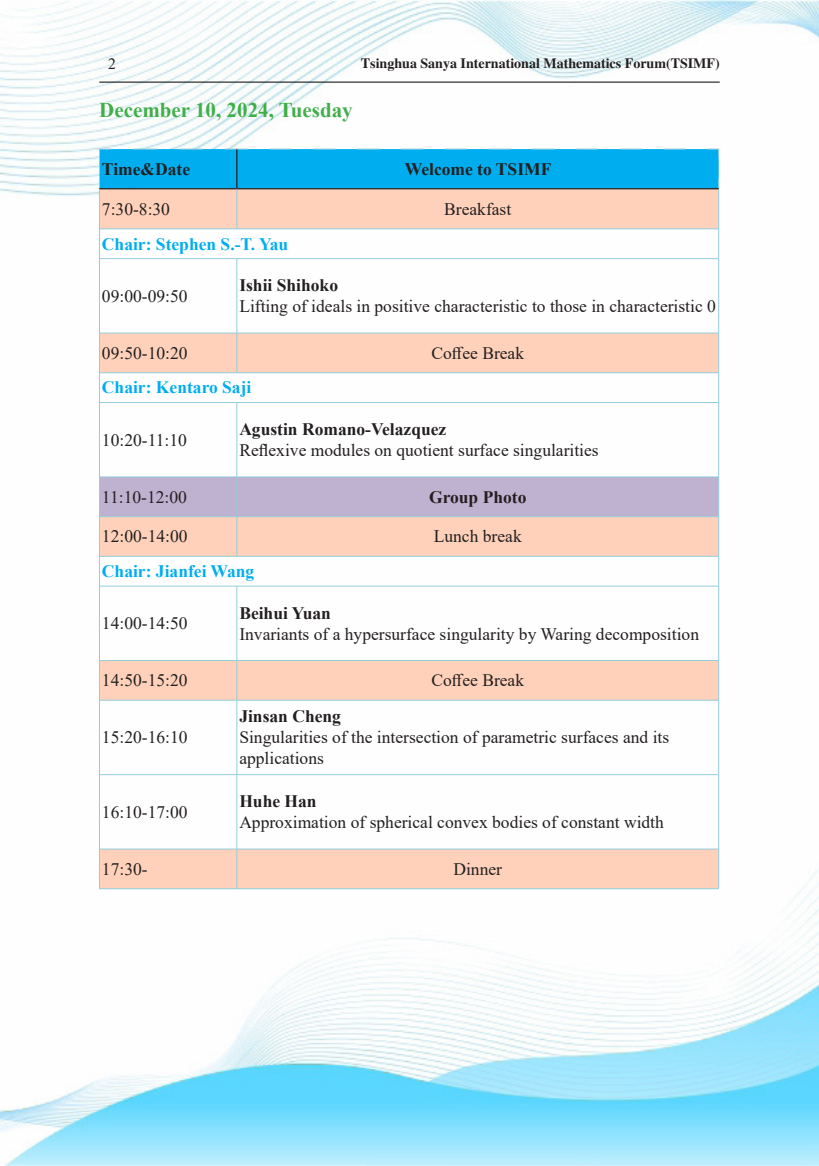
<style>
.page{position:relative;width:819px;height:1166px;background:#fff}
.page>*{position:absolute;margin:0;border:0;box-sizing:border-box;transform-origin:0 0}
.摘要时间{font:700 21px "Times New Roman";color:#40ae49}
.报告人内容{font:17.5px/21px "Times New Roman";color:#231f20}
.报告人内容-2{font:700 17.5px "Times New Roman";color:#231f20}
.报告人内容-3{font:700 17.5px "Times New Roman";color:#00aeef}
.t1{font:15.75px "Times New Roman";color:#231f20}
.t2{font:14px "CT Hu Po SF";color:#231f20}
</style>
<div class="page">
<img style="left:0;top:0;width:819px;height:1166px">
<hr style="left:99px;top:82px;width:620px;height:1px;background:#000">
<svg style="left:100px;top:189px;width:618px;height:699px"></svg>
<div style="left:100px;top:478px;width:618px;height:38px;background:#bfb1d0"></div>
<div style="left:99px;top:149px;width:620px;height:40px;background:#00aeef"></div>
<hr style="left:236px;top:149px;width:1px;height:39px;background:#231f20">
<hr style="left:99px;top:188px;width:138px;height:1px;background:#231f20">
<hr style="left:237px;top:188px;width:481px;height:1px;background:#231f20">
<hr style="left:99px;top:189px;width:1px;height:40px;background:#92cddc">
<hr style="left:718px;top:189px;width:1px;height:40px;background:#92cddc">
<hr style="left:99px;top:229px;width:1px;height:30px;background:#92cddc">
<hr style="left:718px;top:229px;width:1px;height:30px;background:#92cddc">
<hr style="left:99px;top:259px;width:1px;height:74px;background:#92cddc">
<hr style="left:718px;top:259px;width:1px;height:74px;background:#92cddc">
<hr style="left:99px;top:333px;width:1px;height:40px;background:#92cddc">
<hr style="left:718px;top:333px;width:1px;height:40px;background:#92cddc">
<svg style="left:99px;top:373px;width:1px;height:29px"></svg>
<svg style="left:718px;top:373px;width:1px;height:29px"></svg>
<hr style="left:99px;top:402px;width:1px;height:75px;background:#92cddc">
<hr style="left:718px;top:402px;width:1px;height:75px;background:#92cddc">
<hr style="left:99px;top:477px;width:1px;height:40px;background:#92cddc">
<hr style="left:718px;top:477px;width:1px;height:40px;background:#92cddc">
<hr style="left:99px;top:517px;width:1px;height:39px;background:#92cddc">
<hr style="left:718px;top:517px;width:1px;height:39px;background:#92cddc">
<hr style="left:99px;top:556px;width:1px;height:30px;background:#92cddc">
<hr style="left:718px;top:556px;width:1px;height:30px;background:#92cddc">
<hr style="left:99px;top:586px;width:1px;height:74px;background:#92cddc">
<hr style="left:718px;top:586px;width:1px;height:74px;background:#92cddc">
<hr style="left:99px;top:660px;width:1px;height:40px;background:#92cddc">
<hr style="left:718px;top:660px;width:1px;height:40px;background:#92cddc">
<hr style="left:99px;top:700px;width:1px;height:74px;background:#92cddc">
<hr style="left:718px;top:700px;width:1px;height:74px;background:#92cddc">
<hr style="left:99px;top:774px;width:1px;height:75px;background:#92cddc">
<hr style="left:718px;top:774px;width:1px;height:75px;background:#92cddc">
<hr style="left:99px;top:849px;width:1px;height:39px;background:#92cddc">
<hr style="left:718px;top:849px;width:1px;height:39px;background:#92cddc">
<hr style="left:99px;top:888px;width:138px;height:1px;background:#92cddc">
<hr style="left:237px;top:888px;width:481px;height:1px;background:#92cddc">
<hr style="left:236px;top:189px;width:1px;height:40px;background:#92cddc">
<hr style="left:100px;top:229px;width:137px;height:1px;background:#92cddc">
<hr style="left:237px;top:229px;width:481px;height:1px;background:#92cddc">
<hr style="left:100px;top:258px;width:137px;height:1px;background:#92cddc">
<hr style="left:237px;top:258px;width:481px;height:1px;background:#92cddc">
<hr style="left:236px;top:259px;width:1px;height:74px;background:#92cddc">
<hr style="left:100px;top:333px;width:137px;height:1px;background:#92cddc">
<hr style="left:237px;top:333px;width:481px;height:1px;background:#92cddc">
<hr style="left:236px;top:333px;width:1px;height:39px;background:#92cddc">
<hr style="left:100px;top:372px;width:137px;height:1px;background:#92cddc">
<hr style="left:237px;top:372px;width:481px;height:1px;background:#92cddc">
<hr style="left:100px;top:402px;width:137px;height:1px;background:#92cddc">
<hr style="left:237px;top:402px;width:481px;height:1px;background:#92cddc">
<hr style="left:236px;top:403px;width:1px;height:74px;background:#92cddc">
<hr style="left:100px;top:477px;width:137px;height:1px;background:#92cddc">
<hr style="left:237px;top:477px;width:481px;height:1px;background:#92cddc">
<hr style="left:236px;top:477px;width:1px;height:39px;background:#92cddc">
<hr style="left:100px;top:516px;width:137px;height:1px;background:#92cddc">
<hr style="left:237px;top:516px;width:481px;height:1px;background:#92cddc">
<hr style="left:236px;top:517px;width:1px;height:39px;background:#92cddc">
<hr style="left:100px;top:556px;width:137px;height:1px;background:#92cddc">
<hr style="left:237px;top:556px;width:481px;height:1px;background:#92cddc">
<hr style="left:100px;top:586px;width:137px;height:1px;background:#92cddc">
<hr style="left:237px;top:586px;width:481px;height:1px;background:#92cddc">
<hr style="left:236px;top:586px;width:1px;height:74px;background:#92cddc">
<hr style="left:100px;top:660px;width:137px;height:1px;background:#92cddc">
<hr style="left:237px;top:660px;width:481px;height:1px;background:#92cddc">
<hr style="left:236px;top:661px;width:1px;height:39px;background:#92cddc">
<hr style="left:100px;top:700px;width:137px;height:1px;background:#92cddc">
<hr style="left:237px;top:700px;width:481px;height:1px;background:#92cddc">
<hr style="left:236px;top:700px;width:1px;height:74px;background:#92cddc">
<hr style="left:100px;top:774px;width:137px;height:1px;background:#92cddc">
<hr style="left:237px;top:774px;width:481px;height:1px;background:#92cddc">
<hr style="left:236px;top:775px;width:1px;height:74px;background:#92cddc">
<hr style="left:100px;top:849px;width:137px;height:1px;background:#92cddc">
<hr style="left:237px;top:849px;width:481px;height:1px;background:#92cddc">
<hr style="left:236px;top:849px;width:1px;height:39px;background:#92cddc">
<p class="t1" style="left:108px;top:53px;width:9px">2</p>
<p class="t2" style="left:361px;top:56px;width:360px">Tsinghua Sanya International Mathematics Forum(TSIMF)</p>
<p class="摘要时间" style="left:99px;top:94px;width:255px">December 10, 2024, Tuesday</p>
<p class="报告人内容-2" style="left:102px;top:156px;width:90px">Time&amp;Date</p>
<p class="报告人内容-2" style="left:405px;top:156px;width:148px">Welcome to TSIMF</p>
<p class="报告人内容" style="left:102px;top:198px;width:70px">7:30-8:30</p>
<p class="报告人内容" style="left:444px;top:198px;width:69px">Breakfast</p>
<p class="报告人内容-3" style="left:102px;top:231px;width:188px">Chair: Stephen S.-T. Yau</p>
<p class="报告人内容" style="left:102px;top:285px;width:87px">09:00-09:50</p>
<p class="报告人内容-2" style="left:239px;top:273px;width:100px">Ishii Shihoko</p>
<p class="报告人内容" style="left:239px;top:295px;width:478px">Lifting of ideals in positive characteristic to those in characteristic 0</p>
<p class="报告人内容" style="left:102px;top:342px;width:87px">09:50-10:20</p>
<p class="报告人内容" style="left:431px;top:342px;width:94px">Coffee Break</p>
<p class="报告人内容-3" style="left:102px;top:375px;width:151px">Chair: Kentaro Saji</p>
<p class="报告人内容" style="left:102px;top:429px;width:86px">10:20-11:10</p>
<p class="报告人内容-2" style="left:239px;top:416px;width:208px">Agustin Romano-Velazquez</p>
<p class="报告人内容" style="left:239px;top:439px;width:361px">Reflexive modules on quotient surface singularities</p>
<p class="报告人内容" style="left:102px;top:486px;width:86px">11:10-12:00</p>
<p class="报告人内容-2" style="left:429px;top:484px;width:99px">Group Photo</p>
<p class="报告人内容" style="left:102px;top:525px;width:87px">12:00-14:00</p>
<p class="报告人内容" style="left:434px;top:525px;width:89px">Lunch break</p>
<p class="报告人内容-3" style="left:102px;top:558px;width:154px">Chair: Jianfei Wang</p>
<p class="报告人内容" style="left:102px;top:612px;width:87px">14:00-14:50</p>
<p class="报告人内容-2" style="left:239px;top:600px;width:93px">Beihui Yuan</p>
<p class="报告人内容" style="left:239px;top:623px;width:461px">Invariants of a hypersurface singularity by Waring decomposition</p>
<p class="报告人内容" style="left:102px;top:669px;width:87px">14:50-15:20</p>
<p class="报告人内容" style="left:431px;top:669px;width:94px">Coffee Break</p>
<p class="报告人内容" style="left:102px;top:726px;width:87px">15:20-16:10</p>
<p class="报告人内容" style="left:102px;top:801px;width:87px">16:10-17:00</p>
<p class="报告人内容-2" style="left:239px;top:704px;width:103px">Jinsan Cheng</p>
<p class="报告人内容" style="left:239px;top:726px;width:431px">Singularities of the intersection of parametric surfaces and its applications</p>
<p class="报告人内容-2" style="left:239px;top:788px;width:79px">Huhe Han</p>
<p class="报告人内容" style="left:239px;top:811px;width:426px">Approximation of spherical convex bodies of constant width</p>
<p class="报告人内容" style="left:102px;top:858px;width:47px">17:30-</p>
<p class="报告人内容" style="left:453px;top:858px;width:50px">Dinner</p>
</div>
